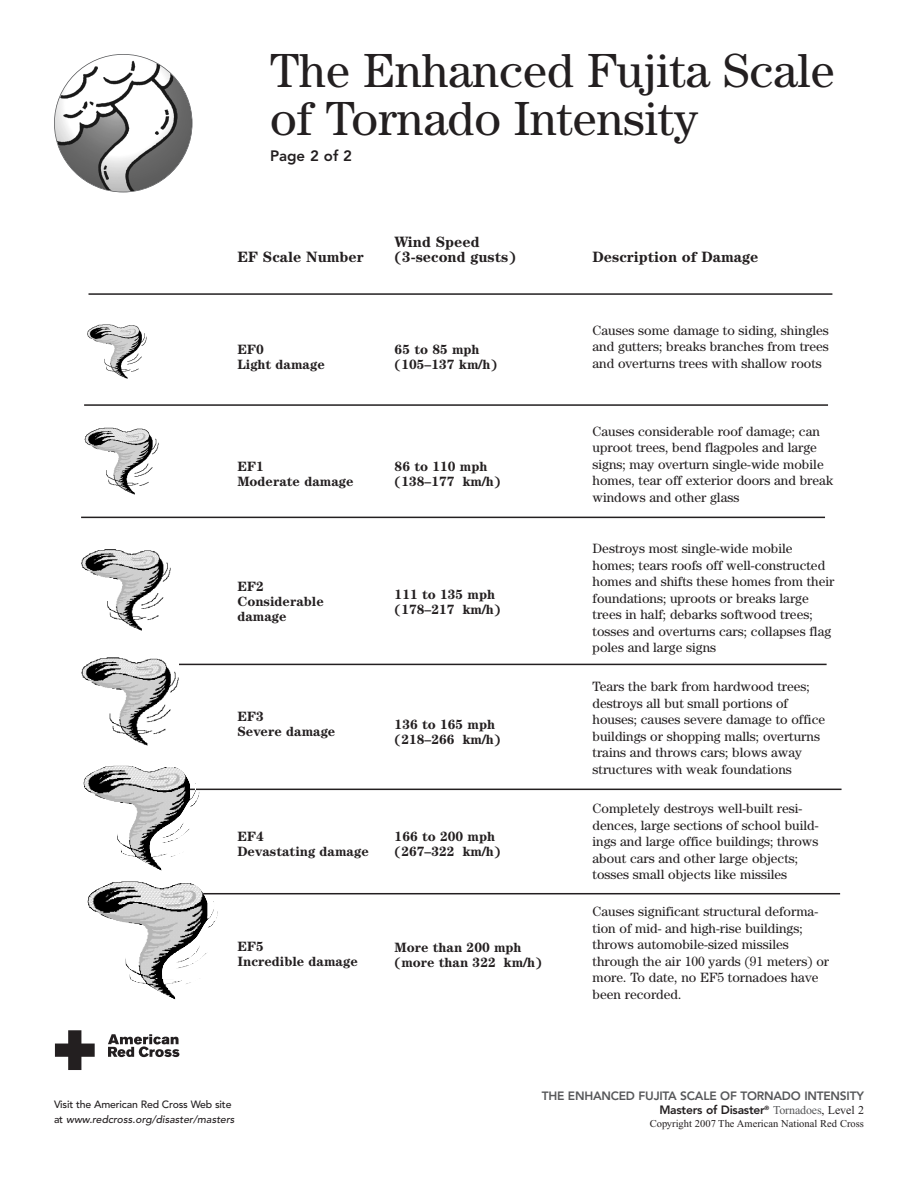
<style>
.page{position:relative;width:918px;height:1188px;background:#fff}
.page>*{position:absolute;margin:0;border:0;box-sizing:border-box;transform-origin:0 0}
.t1{font:48px/48px "Century";color:#231f20}
.t2{font:700 15px/15px "Century";color:#231f20}
.t3{font:800 15px "Avenir";color:#231f20}
.t4{font:13.5px/16.5px "Century";color:#231f20}
.t5{font:700 13.5px/15px "Century";color:#231f20}
.t6{font:800 12px/14.4px "Avenir";letter-spacing:-.02em;color:#57585a;text-align:right}
.t7{font:500 10.5px/15px "Avenir";letter-spacing:-.015em;color:#231f20}
.t8{font:10.5px "Times New Roman";color:#231f20}
.s1{color:#231f20}
.s2{font-family:"Times New Roman";font-weight:400}
.s3{font-family:"Times New Roman";font-weight:400;color:#231f20}
</style>
<div class="page">
<img style="left:54px;top:54px;width:138px;height:138px;border-radius:50%">
<svg style="left:55px;top:1030px;width:40px;height:40px"></svg>
<svg style="left:108px;top:1034px;width:71px;height:23px"></svg>
<img style="left:84px;top:427px;width:75px;height:68px">
<img style="left:87px;top:324px;width:60px;height:55px">
<hr style="left:89px;top:293px;width:743px;height:2px;background:#231f20">
<hr style="left:84px;top:404px;width:744px;height:2px;background:#231f20">
<hr style="left:81px;top:517px;width:744px;height:1px;background:#231f20">
<hr style="left:83px;top:664px;width:744px;height:1px;background:#231f20">
<hr style="left:98px;top:789px;width:744px;height:1px;background:#231f20">
<hr style="left:96px;top:893px;width:744px;height:1px;background:#231f20">
<img style="left:87px;top:881px;width:131px;height:119px">
<img style="left:83px;top:765px;width:117px;height:106px">
<img style="left:81px;top:657px;width:97px;height:89px">
<img style="left:81px;top:549px;width:89px;height:82px">
<h1 class="t1" style="left:270px;top:50px;width:566px">The Enhanced Fujita Scale of Tornado Intensity</h1>
<p class="t3" style="left:270px;top:149px;width:84px">Page 2 of 2</p>
<p class="t2" style="left:237px;top:250px;width:128px">EF Scale Number</p>
<p class="t2" style="left:395px;top:235px;width:123px">Wind Speed (3-second gusts)</p>
<p class="t5" style="left:237px;top:343px;width:89px">EF0<br>Light damage</p>
<p class="t5" style="left:395px;top:343px;width:104px">65 to 85 mph (105–137 km/h)</p>
<p class="t5" style="left:237px;top:460px;width:118px">EF1<br>Moderate damage</p>
<p class="t5" style="left:395px;top:460px;width:107px">86 to 110 mph (138–177 km/h)</p>
<p class="t5" style="left:237px;top:580px;width:88px">EF2<br>Considerable damage</p>
<p class="t5" style="left:395px;top:587px;width:107px">111 to 135 mph (178–217 km/h)</p>
<p class="t5" style="left:237px;top:710px;width:100px">EF3<br>Severe damage</p>
<p class="t5" style="left:395px;top:718px;width:107px">136 to 165 mph (218–266 km/h)</p>
<p class="t5" style="left:237px;top:830px;width:133px">EF4<br>Devastating damage</p>
<p class="t5" style="left:395px;top:830px;width:107px">166 to 200 mph (267–322 km/h)</p>
<p class="t5" style="left:237px;top:940px;width:122px">EF5<br>Incredible damage</p>
<p class="t5" style="left:395px;top:941px;width:149px">More than 200 mph (more than 322 km/h)</p>
<p class="t2" style="left:593px;top:250px;width:168px">Description of Damage</p>
<p class="t4" style="left:593px;top:323px;width:238px;text-align:justify">Causes some damage to siding, shingles and gutters; breaks branches from trees and overturns trees with shallow roots</p>
<p class="t4" style="left:593px;top:424px;width:242px">Causes considerable roof damage; can uproot trees, bend flagpoles and large signs; may overturn single-wide mobile homes, tear off exterior doors and break windows and other glass</p>
<p class="t4" style="left:593px;top:541px;width:243px">Destroys most single-wide mobile homes; tears roofs off well-constructed homes and shifts these homes from their foundations; uproots or breaks large trees in half; debarks softwood trees; tosses and overturns cars; collapses flag poles and large signs</p>
<p class="t4" style="left:593px;top:679px;width:234px">Tears the bark from hardwood trees; destroys all but small portions of houses; causes severe damage to office buildings or shopping malls; overturns trains and throws cars; blows away structures with weak foundations</p>
<p class="t4" style="left:593px;top:801px;width:227px">Completely destroys well-built resi&shy;dences, large sections of school build&shy;ings and large office buildings; throws about cars and other large objects; tosses small objects like missiles</p>
<p class="t4" style="left:593px;top:904px;width:238px">Causes significant structural deforma&shy;tion of mid- and high-rise buildings; throws automobile-sized missiles through the air 100 yards (91 meters) or more. To date, no EF5 tornadoes have been recorded.</p>
<p class="t7" style="left:54px;top:1098px;width:184px">Visit the American Red Cross Web site at www.redcross.org/disaster/masters</p>
<p class="t6" style="left:542px;top:1089px;width:324px">THE ENHANCED FUJITA SCALE OF TORNADO INTENSITY<br><span class="s1">Masters of Disaster</span><sup>®</sup> <span class="s2">Tornadoes</span><span class="s3">, Level 2</span></p>
<p class="t8" style="left:650px;top:1119px;width:216px">Copyright 2007 The American National Red Cross</p>
</div>
